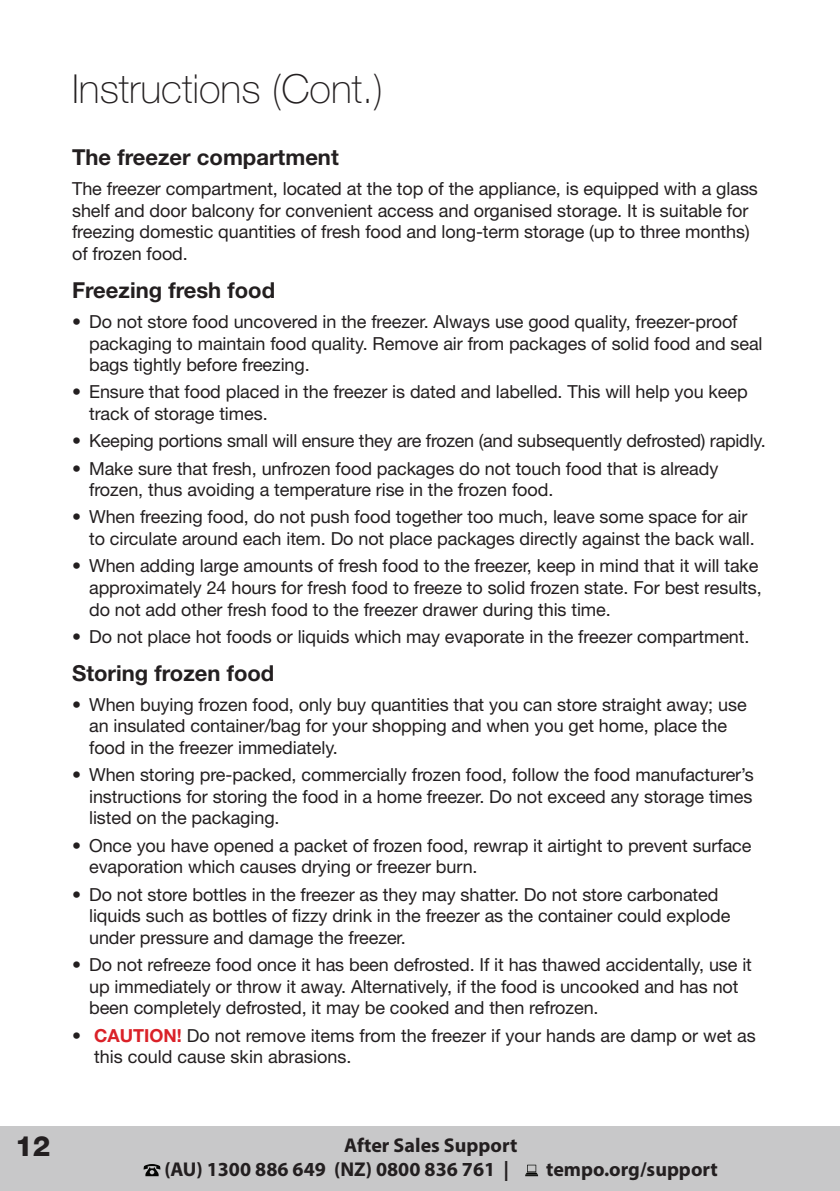
<style>
.page{position:relative;width:840px;height:1191px;background:#fff}
.page>*{position:absolute;margin:0;border:0;box-sizing:border-box;transform-origin:0 0}
.t1{font:100 40px "Helvetica Neue";color:#231f20}
.t2{font:800 28px "Helvetica Neue";color:#231f20}
.t3{font:700 22px "Helvetica Neue";color:#231f20}
.t4{font:700 20px/24px "Myriad Pro";color:#231f20}
.t5{font:18px/21.6px "Helvetica Neue";letter-spacing:-.005em;color:#231f20}
.s1{font-weight:700}
.s2{font-weight:700;color:#da2128}
</style>
<div class="page">
<div style="left:0;top:1126px;width:839px;height:65px;background:#c8c8c9"></div>
<svg style="left:143px;top:1164px;width:17px;height:12px"></svg>
<svg style="left:525px;top:1164px;width:13px;height:12px"></svg>
<h1 class="t1" style="left:72px;top:66px;width:312px">Instructions (Cont.)</h1>
<p class="t3" style="left:72px;top:144px;width:268px">The freezer compartment</p>
<p class="t5" style="left:72px;top:178px;width:687px">The freezer compartment, located at the top of the appliance, is equipped with a glass shelf and door balcony for convenient access and organised storage. It is suitable for freezing domestic quantities of fresh food and long-term storage (up to three months) of frozen food.</p>
<p class="t3" style="left:72px;top:276px;width:204px">Freezing fresh food</p>
<p class="t5" style="left:89px;top:310px;width:674px;text-indent:-17px">• Do not store food uncovered in the freezer. Always use good quality, freezer-proof packaging to maintain food quality. Remove air from packages of solid food and seal bags tightly before freezing.</p>
<p class="t5" style="left:89px;top:381px;width:659px;text-indent:-17px">• Ensure that food placed in the freezer is dated and labelled. This will help you keep track of storage times.</p>
<p class="t5" style="left:72px;top:430px;width:694px">• Keeping portions small will ensure they are frozen (and subsequently defrosted) rapidly.</p>
<p class="t5" style="left:89px;top:457px;width:630px;text-indent:-17px">• Make sure that fresh, unfrozen food packages do not touch food that is already frozen, thus avoiding a temperature rise in the frozen food.</p>
<p class="t5" style="left:89px;top:506px;width:667px;text-indent:-17px">• When freezing food, do not push food together too much, leave some space for air to circulate around each item. Do not place packages directly against the back wall.</p>
<p class="t5" style="left:89px;top:555px;width:673px;text-indent:-17px">• When adding large amounts of fresh food to the freezer, keep in mind that it will take approximately 24 hours for fresh food to freeze to solid frozen state. For best results, do not add other fresh food to the freezer drawer during this time.</p>
<p class="t5" style="left:72px;top:625px;width:678px">• Do not place hot foods or liquids which may evaporate in the freezer compartment.</p>
<p class="t3" style="left:72px;top:659px;width:204px">Storing frozen food</p>
<p class="t5" style="left:89px;top:693px;width:658px;text-indent:-17px">• When buying frozen food, only buy quantities that you can store straight away; use an insulated container/bag for your shopping and when you get home, place the food in the freezer immediately.</p>
<p class="t5" style="left:89px;top:763px;width:665px;text-align:justify;text-indent:-17px">• When storing pre-packed, commercially frozen food, follow the food manufacturer’s instructions for storing the food in a home freezer. Do not exceed any storage times listed on the packaging.</p>
<p class="t5" style="left:89px;top:834px;width:663px;text-indent:-17px">• Once you have opened a packet of frozen food, rewrap it airtight to prevent surface evaporation which causes drying or freezer burn.</p>
<p class="t5" style="left:89px;top:883px;width:642px;text-indent:-17px">• Do not store bottles in the freezer as they may shatter. Do not store carbonated liquids such as bottles of fizzy drink in the freezer as the container could explode under pressure and damage the freezer.</p>
<p class="t5" style="left:89px;top:953px;width:664px;text-indent:-17px">• Do not refreeze food once it has been defrosted. If it has thawed accidentally, use it up immediately or throw it away. Alternatively, if the food is uncooked and has not been completely defrosted, it may be cooked and then refrozen.</p>
<p class="t5" style="left:94px;top:1024px;width:663px;text-indent:-22px"><span class="s1">•</span> <span class="s2">CAUTION!</span> Do not remove items from the freezer if your hands are damp or wet as this could cause skin abrasions.</p>
<h2 class="t2" style="left:15px;top:1129px;width:37px">12</h2>
<p class="t4" style="left:164px;top:1132px;width:354px;text-indent:180px">After Sales Support (AU) 1300 886 649 (NZ) 0800 836 761 |</p>
<p class="t4" style="left:546px;top:1156px;width:173px">tempo.org/support</p>
</div>
